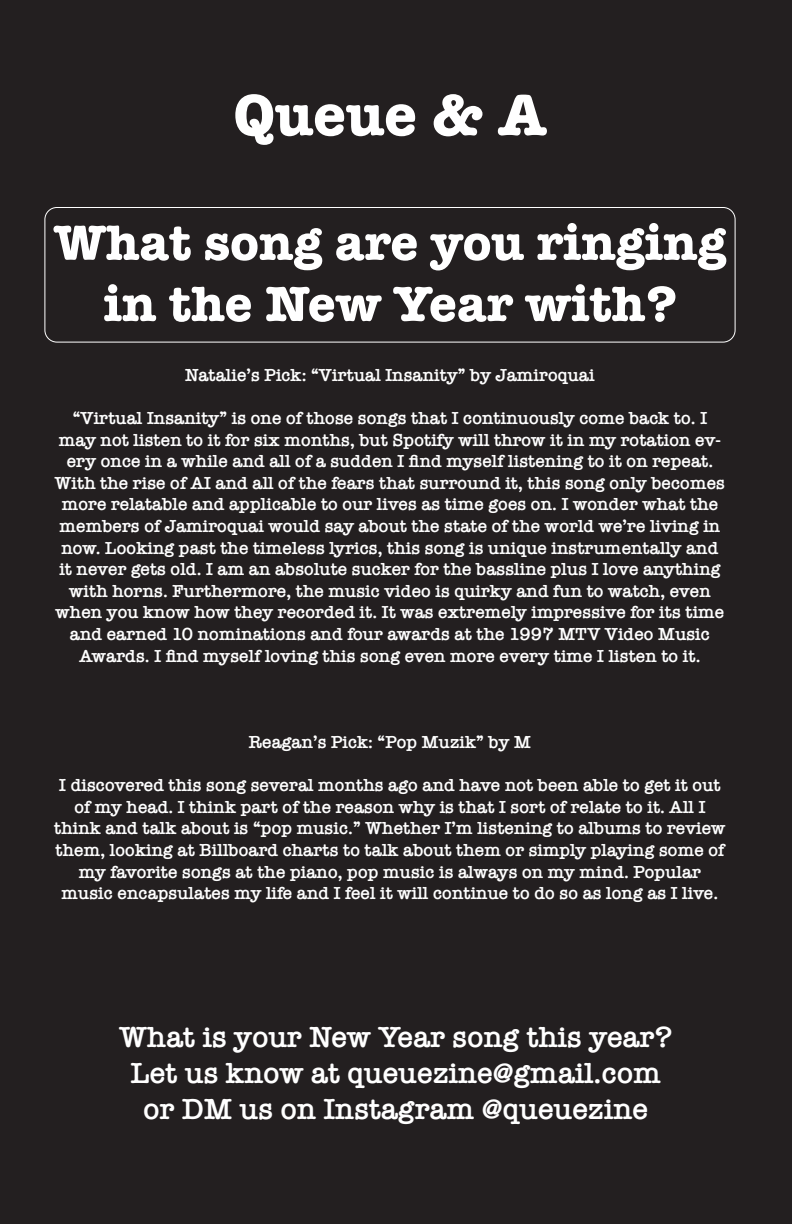
<style>
.page{position:relative;width:792px;height:1224px;background:#fff}
.page>*{position:absolute;margin:0;border:0;box-sizing:border-box;transform-origin:0 0}
.t1{font:700 60px "American Typewriter";color:#fff}
.t2{font:700 51px/61.2px "American Typewriter";color:#fff;text-align:center}
.t3{font:600 30px "American Typewriter";color:#fff}
.t4{font:600 18px/21.6px "American Typewriter";color:#fff;text-align:center}
</style>
<div class="page">
<div style="left:0;top:1px;width:791px;height:1223px;background:#231f20"></div>
<div style="left:44px;top:207px;width:692px;height:136px;border:1px solid #fff;border-radius:12px"></div>
<p class="t1" style="left:234px;top:63px;width:314px">Queue &amp; A</p>
<p class="t2" style="left:54px;top:210px;width:674px">What song are you ringing in the New Year with?</p>
<p class="t4" style="left:185px;top:364px;width:411px">Natalie’s Pick: “Virtual Insanity” by Jamiroquai</p>
<p class="t4" style="left:55px;top:407px;width:672px">“Virtual Insanity” is one of those songs that I continuously come back to. I may not listen to it for six months, but Spotify will throw it in my rotation ev&shy;ery once in a while and all of a sudden I find myself listening to it on repeat.<br>With the rise of AI and all of the fears that surround it, this song only becomes more relatable and applicable to our lives as time goes on. I wonder what the members of Jamiroquai would say about the state of the world we’re living in now. Looking past the timeless lyrics, this song is unique instrumentally and it never gets old. I am an absolute sucker for the bassline plus I love anything with horns. Furthermore, the music video is quirky and fun to watch, even when you know how they recorded it. It was extremely impressive for its time and earned 10 nominations and four awards at the 1997 MTV Video Music Awards. I find myself loving this song even more every time I listen to it.</p>
<p class="t4" style="left:249px;top:731px;width:284px">Reagan’s Pick: “Pop Muzik” by M</p>
<p class="t4" style="left:54px;top:774px;width:673px">I discovered this song several months ago and have not been able to get it out of my head. I think part of the reason why is that I sort of relate to it. All I think and talk about is “pop music.” Whether I’m listening to albums to review them, looking at Billboard charts to talk about them or simply playing some of my favorite songs at the piano, pop music is always on my mind. Popular</p>
<p class="t4" style="left:62px;top:882px;width:658px">music encapsulates my life and I feel it will continue to do so as long as I live.</p>
<p class="t3" style="left:119px;top:1014px;width:555px">What is your New Year song this year?</p>
<p class="t3" style="left:131px;top:1050px;width:532px">Let us know at queuezine@gmail.com</p>
<p class="t3" style="left:144px;top:1086px;width:506px">or DM us on Instagram @queuezine</p>
</div>
